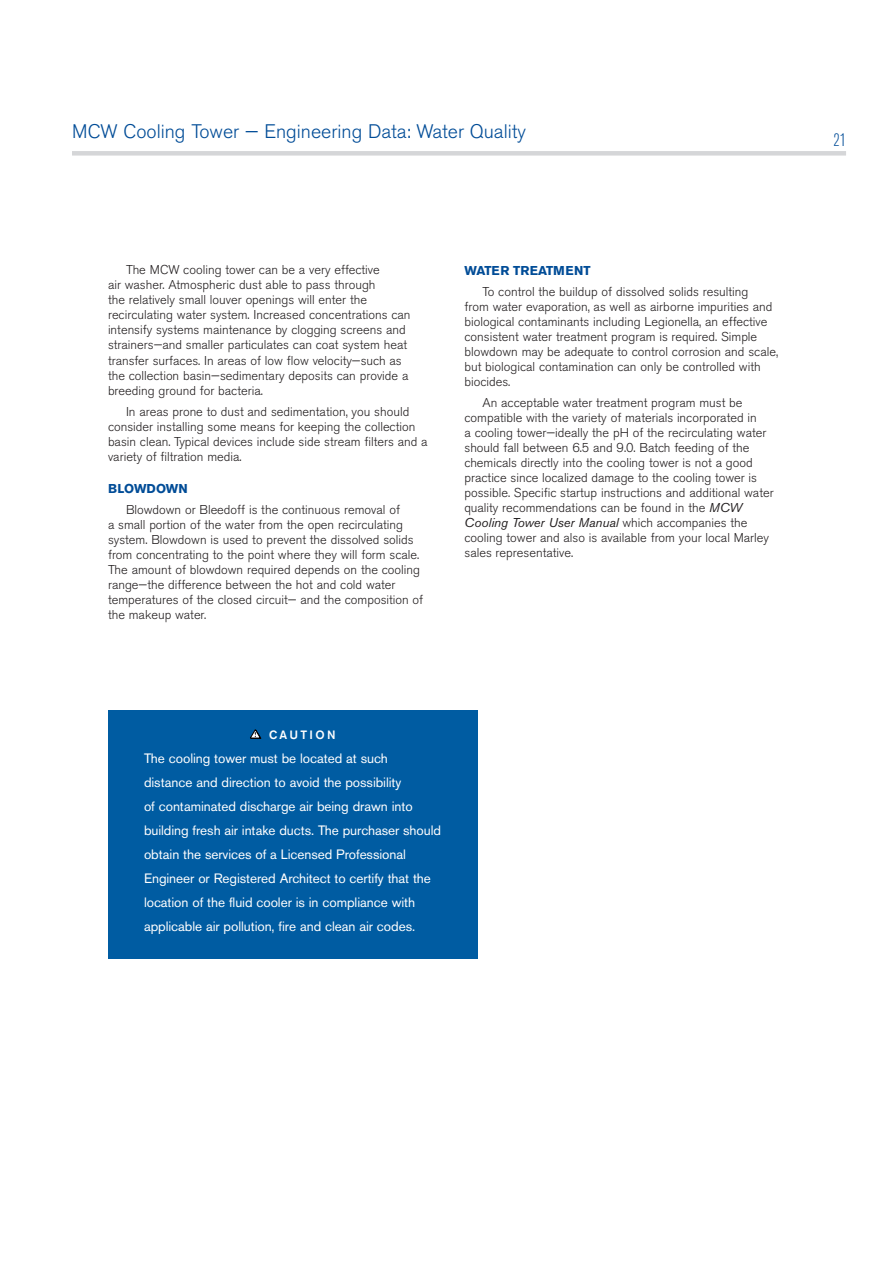
<style>
.page{position:relative;width:893px;height:1263px;background:#fff}
.page>*{position:absolute;margin:0;border:0;box-sizing:border-box;transform-origin:0 0}
.t1{font:300 19.5px "Akzidenz Grotesk BE";color:#004c97}
.t2{font:300 condensed 18px "Akzidenz Grotesk BE";color:#004c97}
.t3{font:13.5px/24px "Akzidenz Grotesk BE";letter-spacing:-.005em;color:#fff}
.eng_data_text{font:300 12.75px/15px "Akzidenz Grotesk BE";color:#231f20}
.Paragraph_Heading{font:700 12.75px "Akzidenz Grotesk BE";color:#004c97}
.spec_value{font:500 12px "Akzidenz Grotesk BE";letter-spacing:.2em;color:#fff}
.s1{font-weight:400;font-style:italic}
</style>
<div class="page">
<div style="left:72px;top:151px;width:774px;height:5px;background:#d5d6d8"></div>
<div style="left:108px;top:711px;width:369px;height:248px;background:#005ca2"></div>
<svg style="left:250px;top:729px;width:12px;height:10px"></svg>
<h1 class="t1" style="left:72px;top:120px;width:455px">MCW Cooling Tower — Engineering Data: Water Quality</h1>
<h2 class="t2" style="left:833px;top:130px;width:14px">21</h2>
<p class="eng_data_text" style="left:108px;top:263px;width:304px;text-indent:18px">The MCW cooling tower can be a very effective<br>air washer. Atmospheric dust able to pass through<br>the relatively small louver openings will enter the recirculating water system. Increased concentrations can intensify systems maintenance by clogging screens and strainers—and smaller particulates can coat system heat transfer surfaces. In areas of low flow velocity—such as the collection basin—sedimentary deposits can provide a breeding ground for bacteria.</p>
<p class="eng_data_text" style="left:108px;top:404px;width:321px;text-indent:18px">In areas prone to dust and sedimentation, you should consider installing some means for keeping the collection basin clean. Typical devices include side stream filters and a variety of filtration media.</p>
<p class="Paragraph_Heading" style="left:108px;top:481px;width:81px">BLOWDOWN</p>
<p class="eng_data_text" style="left:108px;top:502px;width:317px;text-indent:18px">Blowdown or Bleedoff is the continuous removal of<br>a small portion of the water from the open recirculating system. Blowdown is used to prevent the dissolved solids from concentrating to the point where they will form scale.<br>The amount of blowdown required depends on the cooling range—the difference between the hot and cold water temperatures of the closed circuit— and the composition of the makeup water.</p>
<p class="Paragraph_Heading" style="left:464px;top:263px;width:128px">WATER TREATMENT</p>
<p class="eng_data_text" style="left:464px;top:284px;width:315px;text-indent:18px">To control the buildup of dissolved solids resulting<br>from water evaporation, as well as airborne impurities and biological contaminants including Legionella, an effective consistent water treatment program is required. Simple blowdown may be adequate to control corrosion and scale, but biological contamination can only be controlled with biocides.</p>
<p class="eng_data_text" style="left:464px;top:395px;width:311px;text-indent:18px">An acceptable water treatment program must be compatible with the variety of materials incorporated in<br>a cooling tower—ideally the pH of the recirculating water should fall between 6.5 and 9.0. Batch feeding of the chemicals directly into the cooling tower is not a good practice since localized damage to the cooling tower is possible. Specific startup instructions and additional water quality recommendations can be found in the <span class="s1">MCW Cooling Tower User Manual</span> which accompanies the cooling tower and also is available from your local Marley sales representative.</p>
<p class="spec_value" style="left:269px;top:728px;width:68px">CAUTION</p>
<p class="t3" style="left:144px;top:746px;width:299px">The cooling tower must be located at such<br>distance and direction to avoid the possibility<br>of contaminated discharge air being drawn into building fresh air intake ducts. The purchaser should obtain the services of a Licensed Professional Engineer or Registered Architect to certify that the location of the fluid cooler is in compliance with applicable air pollution, fire and clean air codes.</p>
</div>
